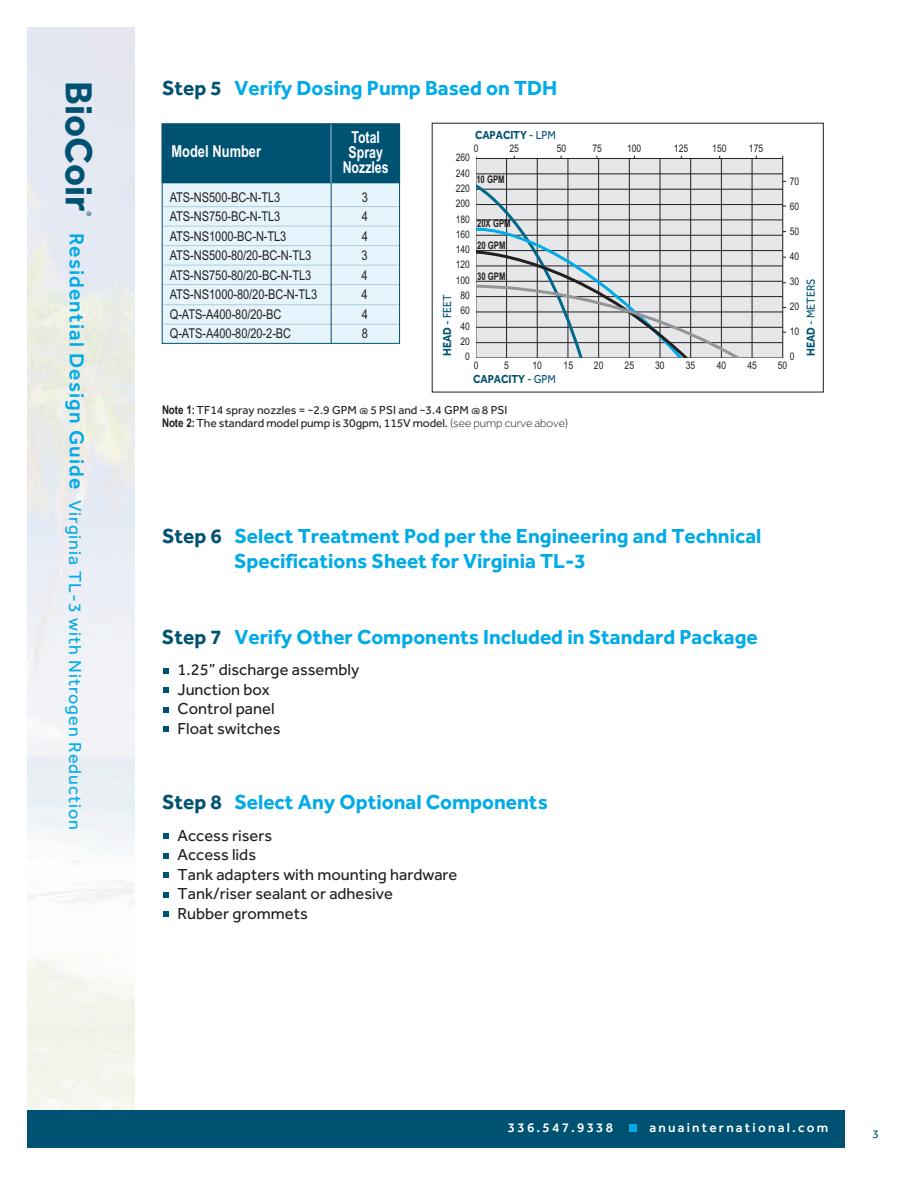
<style>
.page{position:relative;width:918px;height:1188px;background:#fff}
.page>*{position:absolute;margin:0;border:0;box-sizing:border-box;transform-origin:0 0}
.t1{font:700 39px "Effra";color:#005273}
.t2{font:700 21px/25.2px "Effra";color:#00abe7}
.t3{font:18px "Effra";letter-spacing:.055em;color:#00abe7}
.t4{font:16.5px/19.5px "Effra";color:#231f20}
.t5{font:700 16.5px/15px "Arial Narrow";color:#fff;text-align:center;scale:.91 1}
.t6{font:700 16.5px "Arial Narrow";color:#fff;scale:.95 1}
.t7{font:13.5px "Arial Narrow";letter-spacing:-.005em;color:#231f20}
.t8{font:500 13.5px "Effra";letter-spacing:.165em;color:#fff}
.t9{font:12px/13.5px "Effra";letter-spacing:-.01em;color:#231f20}
.t10{font:700 12px "Effra";letter-spacing:-.005em;color:#005273;scale:.9 1}
.t11{font:12px "Effra";letter-spacing:-.005em;color:#005273;scale:.9 1}
.t12{font:12px "Effra";letter-spacing:-.005em;color:#005273}
.t13{font:10.5px/15.3px "Arial Narrow";color:#231f20;text-align:right}
.t14{font:700 10.5px/21.3px "Arial Narrow";letter-spacing:-.005em;color:#231f20;scale:.9 1}
.t15{font:6.75px "Effra";color:#005273}
.s1{font-weight:500;font-size:21px}
.s2{color:#005273}
.s3{font-weight:400}
.s4{font-weight:700}
.s5{font-family:"Arial Narrow";font-weight:700}
.s6{font-size:9px}
.s7{font-weight:300}
</style>
<div class="page">
<div style="left:27px;top:1110px;width:818px;height:38px;background:#005273"></div>
<div style="left:629px;top:1124px;width:8px;height:8px;background:#00abe7"></div>
<div style="left:162px;top:183px;width:238px;height:160px;background:#e6f4fb"></div>
<hr style="left:163px;top:206px;width:237px;height:1px;background:#b5cbda">
<hr style="left:163px;top:226px;width:237px;height:1px;background:#b5cbda">
<hr style="left:163px;top:245px;width:237px;height:1px;background:#b5cbda">
<hr style="left:163px;top:265px;width:237px;height:1px;background:#b5cbda">
<hr style="left:163px;top:284px;width:237px;height:1px;background:#b5cbda">
<hr style="left:163px;top:304px;width:237px;height:1px;background:#b5cbda">
<hr style="left:163px;top:324px;width:237px;height:1px;background:#b5cbda">
<div style="left:162px;top:124px;width:237px;height:59px;background:#005273"></div>
<hr style="left:331px;top:182px;width:1px;height:162px;background:#005273">
<hr style="left:331px;top:124px;width:1px;height:59px;background:#a4c1d2">
<div style="left:162px;top:124px;width:238px;height:220px;border:1px solid #005273"></div>
<svg style="left:164px;top:668px;width:5px;height:6px"></svg>
<svg style="left:164px;top:687px;width:5px;height:6px"></svg>
<svg style="left:164px;top:707px;width:5px;height:6px"></svg>
<svg style="left:164px;top:726px;width:5px;height:6px"></svg>
<svg style="left:164px;top:833px;width:5px;height:6px"></svg>
<svg style="left:164px;top:853px;width:5px;height:6px"></svg>
<svg style="left:164px;top:872px;width:5px;height:6px"></svg>
<svg style="left:164px;top:892px;width:5px;height:6px"></svg>
<svg style="left:164px;top:911px;width:5px;height:6px"></svg>
<div style="left:475px;top:159px;width:308px;height:199px;background:#e6e7e9"></div>
<hr style="left:476px;top:158px;width:1px;height:200px;background:#231f20">
<hr style="left:506px;top:158px;width:1px;height:200px;background:#231f20">
<hr style="left:537px;top:158px;width:1px;height:200px;background:#231f20">
<hr style="left:568px;top:158px;width:1px;height:200px;background:#231f20">
<hr style="left:598px;top:158px;width:1px;height:200px;background:#231f20">
<hr style="left:629px;top:158px;width:1px;height:200px;background:#231f20">
<hr style="left:660px;top:158px;width:1px;height:200px;background:#231f20">
<hr style="left:690px;top:158px;width:1px;height:200px;background:#231f20">
<hr style="left:721px;top:158px;width:1px;height:200px;background:#231f20">
<hr style="left:752px;top:158px;width:1px;height:200px;background:#231f20">
<hr style="left:782px;top:158px;width:1px;height:200px;background:#231f20">
<hr style="left:476px;top:158px;width:307px;height:1px;background:#231f20">
<hr style="left:476px;top:174px;width:307px;height:1px;background:#231f20">
<hr style="left:476px;top:189px;width:307px;height:1px;background:#231f20">
<hr style="left:476px;top:204px;width:307px;height:1px;background:#231f20">
<hr style="left:476px;top:220px;width:307px;height:1px;background:#231f20">
<hr style="left:476px;top:235px;width:307px;height:1px;background:#231f20">
<hr style="left:476px;top:250px;width:307px;height:1px;background:#231f20">
<hr style="left:476px;top:266px;width:307px;height:1px;background:#231f20">
<hr style="left:476px;top:281px;width:307px;height:1px;background:#231f20">
<hr style="left:476px;top:296px;width:307px;height:1px;background:#231f20">
<hr style="left:476px;top:312px;width:307px;height:1px;background:#231f20">
<hr style="left:476px;top:327px;width:307px;height:1px;background:#231f20">
<hr style="left:476px;top:342px;width:307px;height:1px;background:#231f20">
<svg style="left:475px;top:182px;width:270px;height:176px"></svg>
<h1 class="t1" style="left:103px;top:81px;width:132px;rotate:90deg">BioCoir</h1>
<p class="t15" style="left:93px;top:211px;width:7px;rotate:90deg">®</p>
<p class="t3" style="left:86px;top:233px;width:598px;rotate:90deg"><span class="s1">Residential Design Guide</span> Virginia TL-3 with Nitrogen Reduction</p>
<p class="t2" style="left:162px;top:75px;width:397px"><span class="s2">Step 5</span> Verify Dosing Pump Based on TDH</p>
<p class="t6" style="left:171px;top:142px;width:96px">Model Number</p>
<p class="t5" style="left:343px;top:129px;width:52px">Total<br>Spray<br>Nozzles</p>
<p class="t7" style="left:170px;top:189px;width:112px">ATS-NS500-BC-N-TL3</p>
<p class="t7" style="left:362px;top:189px;width:8px">3</p>
<p class="t7" style="left:170px;top:209px;width:112px">ATS-NS750-BC-N-TL3</p>
<p class="t7" style="left:362px;top:209px;width:8px">4</p>
<p class="t7" style="left:170px;top:228px;width:118px">ATS-NS1000-BC-N-TL3</p>
<p class="t7" style="left:362px;top:228px;width:8px">4</p>
<p class="t7" style="left:170px;top:248px;width:143px">ATS-NS500-80/20-BC-N-TL3</p>
<p class="t7" style="left:362px;top:248px;width:8px">3</p>
<p class="t7" style="left:170px;top:267px;width:143px">ATS-NS750-80/20-BC-N-TL3</p>
<p class="t7" style="left:362px;top:267px;width:8px">4</p>
<p class="t7" style="left:170px;top:287px;width:149px">ATS-NS1000-80/20-BC-N-TL3</p>
<p class="t7" style="left:362px;top:287px;width:8px">4</p>
<p class="t7" style="left:170px;top:306px;width:113px">Q-ATS-A400-80/20-BC</p>
<p class="t7" style="left:362px;top:306px;width:8px">4</p>
<p class="t7" style="left:170px;top:326px;width:123px">Q-ATS-A400-80/20-2-BC</p>
<p class="t7" style="left:362px;top:326px;width:8px">8</p>
<p class="t10" style="left:475px;top:127px;width:91px">CAPACITY <span class="s3">- LPM</span></p>
<p class="t13" style="left:474px;top:140px;width:6px">0</p>
<p class="t13" style="left:509px;top:140px;width:11px">25</p>
<p class="t13" style="left:557px;top:140px;width:11px">50</p>
<p class="t13" style="left:593px;top:140px;width:11px">75</p>
<p class="t13" style="left:627px;top:140px;width:16px">100</p>
<p class="t13" style="left:674px;top:140px;width:16px">125</p>
<p class="t13" style="left:712px;top:140px;width:16px">150</p>
<p class="t13" style="left:749px;top:140px;width:16px">175</p>
<p class="t14" style="left:476px;top:169px;width:33px">10 GPM</p>
<p class="t13" style="left:456px;top:150px;width:16px">260<br>240<br>220<br>200<br>180<br>160<br>140<br>120<br>100<br>80<br>60<br>40<br>20<br>0</p>
<p class="t13" style="left:790px;top:174px;width:11px">70</p>
<p class="t13" style="left:790px;top:199px;width:11px">60</p>
<p class="t13" style="left:790px;top:224px;width:11px">50</p>
<p class="t13" style="left:790px;top:249px;width:11px">40</p>
<p class="t13" style="left:790px;top:274px;width:11px">30</p>
<p class="t13" style="left:790px;top:299px;width:11px">20</p>
<p class="t13" style="left:790px;top:324px;width:11px">10</p>
<p class="t13" style="left:790px;top:349px;width:6px">0</p>
<p class="t14" style="left:477px;top:213px;width:39px">20X GPM<br>20 GPM</p>
<p class="t14" style="left:477px;top:266px;width:33px">30 GPM</p>
<p class="t11" style="left:804px;top:356px;width:88px;rotate:-90deg"><span class="s4">HEAD</span> - METERS</p>
<p class="t11" style="left:440px;top:356px;width:71px;rotate:-90deg"><span class="s4">HEAD</span> - FEET</p>
<p class="t13" style="left:474px;top:358px;width:6px">0</p>
<p class="t13" style="left:504px;top:358px;width:6px">5</p>
<p class="t13" style="left:533px;top:358px;width:11px">10</p>
<p class="t13" style="left:564px;top:358px;width:11px">15</p>
<p class="t13" style="left:594px;top:358px;width:11px">20</p>
<p class="t13" style="left:625px;top:358px;width:11px">25</p>
<p class="t13" style="left:655px;top:358px;width:11px">30</p>
<p class="t13" style="left:686px;top:358px;width:11px">35</p>
<p class="t13" style="left:717px;top:358px;width:11px">40</p>
<p class="t13" style="left:747px;top:358px;width:11px">45</p>
<p class="t13" style="left:778px;top:358px;width:11px">50</p>
<p class="t10" style="left:473px;top:372px;width:94px">CAPACITY <span class="s3">- GPM</span></p>
<p class="t9" style="left:162px;top:403px;width:408px"><span class="s5">Note 1:</span>TF14 spray nozzles = ~2.9 GPM <span class="s6">@</span> 5 PSI and ~3.4 GPM <span class="s6">@</span> 8 PSI<br><span class="s5">Note 2:</span>The standard model pump is 30gpm, 115V model. <span class="s7">(see pump curve above)</span></p>
<p class="t2" style="left:234px;top:523px;width:529px;text-indent:-72px"><span class="s2">Step 6</span> Select Treatment Pod per the Engineering and Technical<br>Specifications Sheet for Virginia TL-3</p>
<p class="t2" style="left:162px;top:623px;width:597px"><span class="s2">Step 7</span> Verify Other Components Included in Standard Package</p>
<p class="t4" style="left:178px;top:660px;width:183px">1.25” discharge assembly<br>Junction box<br>Control panel<br>Float switches</p>
<p class="t2" style="left:162px;top:789px;width:387px"><span class="s2">Step 8</span> Select Any Optional Components</p>
<p class="t4" style="left:178px;top:825px;width:281px">Access risers<br>Access lids<br>Tank adapters with mounting hardware<br>Tank/riser sealant or adhesive<br>Rubber grommets</p>
<p class="t8" style="left:508px;top:1119px;width:107px">336.547.9338</p>
<p class="t8" style="left:649px;top:1119px;width:180px">anuainternational.com</p>
<p class="t12" style="left:872px;top:1126px;width:8px">3</p>
</div>
